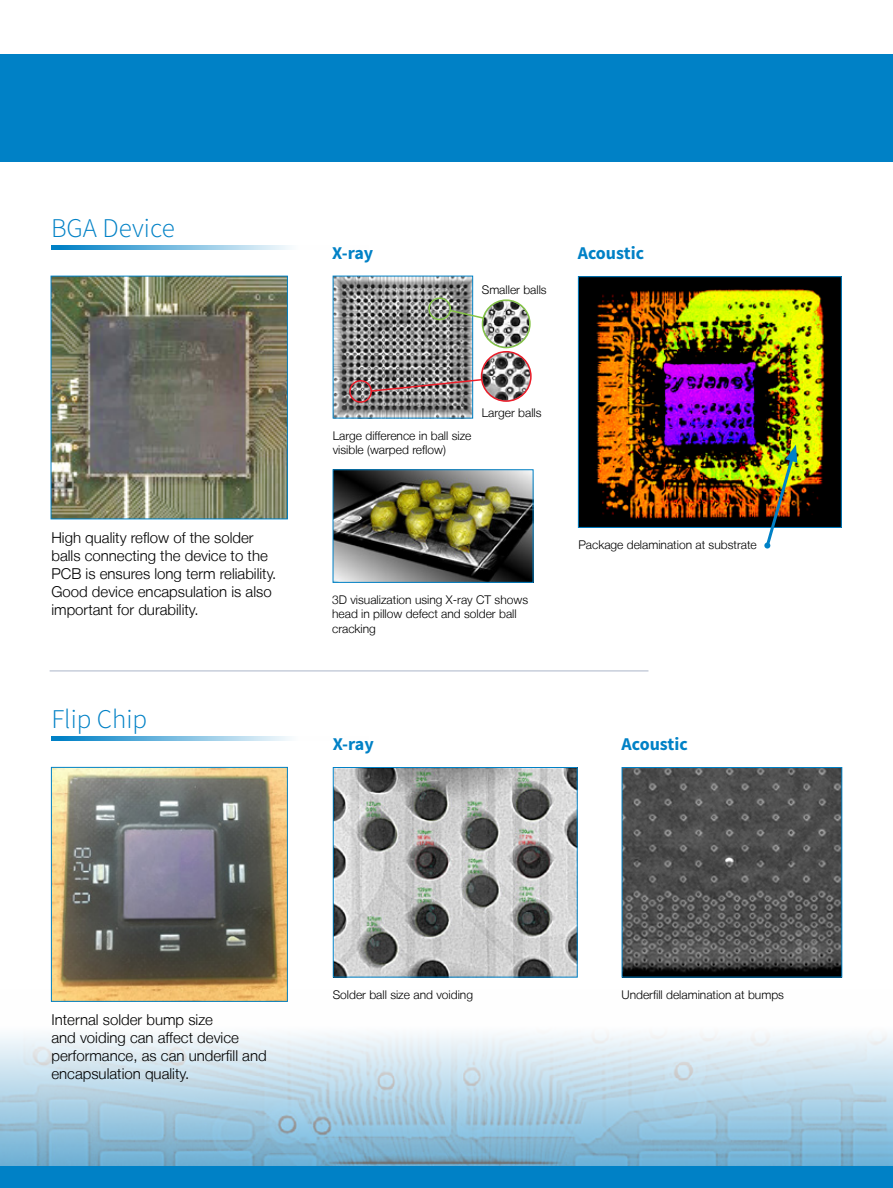
<style>
.page{position:relative;width:893px;height:1188px;background:#fff}
.page>*{position:absolute;margin:0;border:0;box-sizing:border-box;transform-origin:0 0}
.t1{font:300 27px "Source Sans Pro";color:#0081c6}
.t2{font:700 18px "Source Sans Pro";color:#0081c6}
.t3{font:300 15px/18px "Helvetica Neue LT";color:#000}
.t4{font:300 12px/14.4px "Helvetica Neue LT";color:#000}
</style>
<div class="page">
<div style="left:0;top:54px;width:893px;height:108px;background:#0081c6"></div>
<div style="left:0;top:1166px;width:893px;height:22px;background:#0081c6"></div>
<img style="left:53px;top:769px;width:233px;height:231px">
<div style="left:51px;top:767px;width:237px;height:235px;border:1px solid #0081c6"></div>
<img style="left:624px;top:769px;width:216px;height:207px">
<div style="left:622px;top:767px;width:220px;height:211px;border:1px solid #0081c6"></div>
<img style="left:335px;top:769px;width:241px;height:207px">
<div style="left:333px;top:767px;width:245px;height:211px;border:1px solid #0081c6"></div>
<img style="left:53px;top:278px;width:233px;height:239px">
<div style="left:51px;top:276px;width:237px;height:243px;border:1px solid #0081c6"></div>
<img style="left:580px;top:278px;width:260px;height:248px">
<div style="left:578px;top:276px;width:264px;height:252px;border:1px solid #0081c6"></div>
<img style="left:335px;top:278px;width:136px;height:138px">
<img style="left:335px;top:471px;width:196px;height:110px">
<div style="left:333px;top:469px;width:200px;height:114px;border:1px solid #0081c6"></div>
<hr style="left:50px;top:670px;width:598px;height:2px;background:#c7cedb">
<svg style="left:51px;top:737px;width:239px;height:4px"></svg>
<svg style="left:51px;top:245px;width:239px;height:4px"></svg>
<img style="left:764px;top:445px;width:33px;height:104px">
<svg style="left:438px;top:306px;width:52px;height:19px"></svg>
<svg style="left:359px;top:376px;width:129px;height:18px;background:#918182"></svg>
<img style="left:430px;top:299px;width:20px;height:20px;border-radius:10px">
<div style="left:428px;top:297px;width:23px;height:23px;border:2px solid #85c446;border-radius:50%"></div>
<svg style="left:482px;top:300px;width:48px;height:48px"></svg>
<img style="left:483px;top:301px;width:46px;height:46px;border-radius:23px">
<div style="left:482px;top:299px;width:49px;height:49px;border:2px solid #85c446;border-radius:50%"></div>
<svg style="left:350px;top:381px;width:21px;height:21px"></svg>
<img style="left:351px;top:382px;width:19px;height:19px;border-radius:10px">
<div style="left:349px;top:380px;width:23px;height:23px;border:2px solid #ed1c28;border-radius:50%"></div>
<svg style="left:481px;top:352px;width:50px;height:49px"></svg>
<img style="left:482px;top:352px;width:48px;height:48px;border-radius:24px">
<div style="left:481px;top:351px;width:51px;height:51px;border:2px solid #ed1c28;border-radius:50%"></div>
<h1 class="t1" style="left:51px;top:211px;width:125px">BGA Device</h1>
<p class="t3" style="left:51px;top:528px;width:227px">High quality reflow of the solder balls connecting the device to the PCB is ensures long term reliability.<br>Good device encapsulation is also important for durability.</p>
<h1 class="t1" style="left:51px;top:703px;width:97px">Flip Chip</h1>
<p class="t2" style="left:332px;top:241px;width:43px">X-ray</p>
<p class="t4" style="left:482px;top:282px;width:66px">Smaller balls</p>
<p class="t2" style="left:578px;top:241px;width:68px">Acoustic</p>
<p class="t4" style="left:333px;top:428px;width:140px">Large difference in ball size visible (warped reflow)</p>
<p class="t4" style="left:482px;top:405px;width:61px">Larger balls</p>
<p class="t4" style="left:332px;top:592px;width:198px">3D visualization using X-ray CT shows head in pillow defect and solder ball cracking</p>
<p class="t4" style="left:578px;top:538px;width:180px">Package delamination at substrate</p>
<p class="t2" style="left:333px;top:732px;width:43px">X-ray</p>
<p class="t2" style="left:621px;top:732px;width:68px">Acoustic</p>
<p class="t3" style="left:51px;top:1011px;width:217px">Internal solder bump size<br>and voiding can affect device performance, as can underfill and encapsulation quality.</p>
<p class="t4" style="left:333px;top:987px;width:142px">Solder ball size and voiding</p>
<p class="t4" style="left:621px;top:987px;width:164px">Underfill delamination at bumps</p>
</div>
